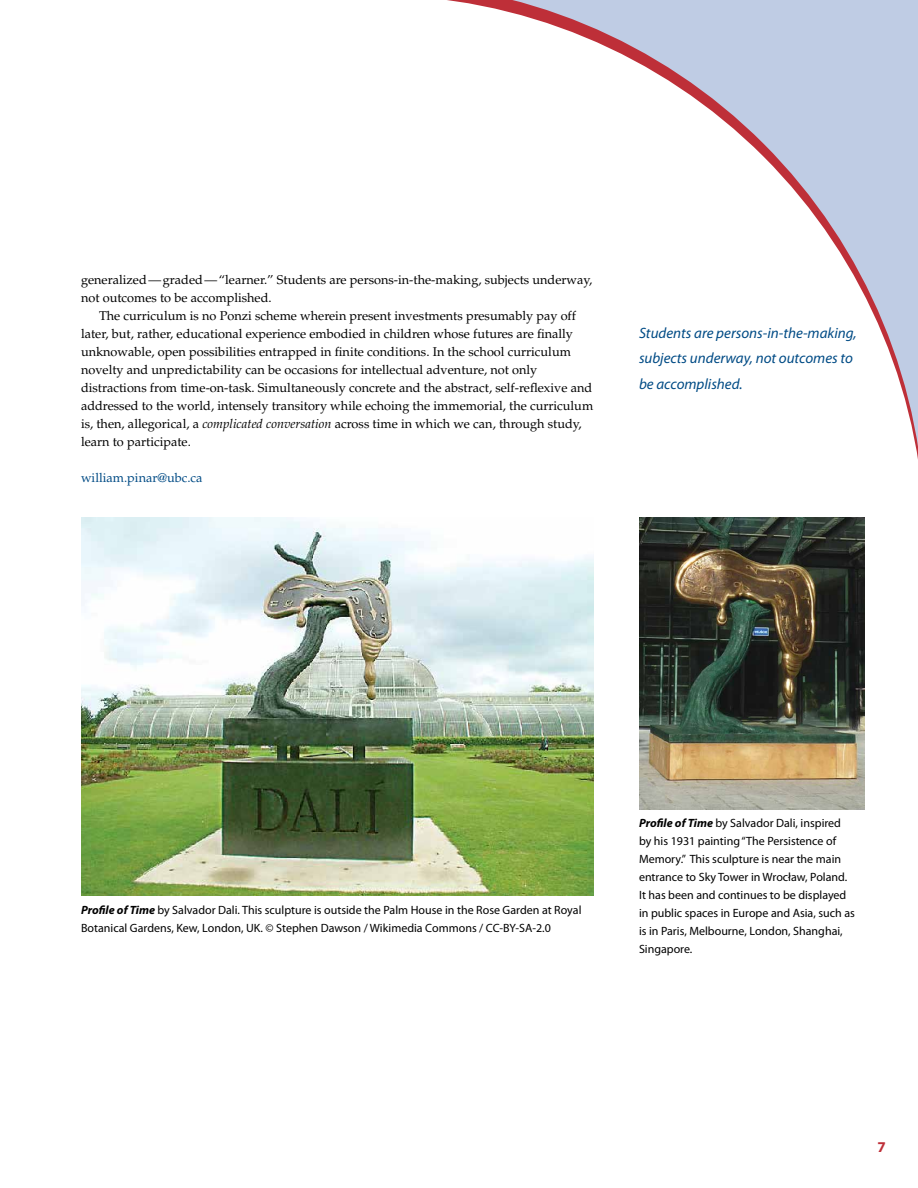
<style>
.page{position:relative;width:918px;height:1188px;background:#fff}
.page>*{position:absolute;margin:0;border:0;box-sizing:border-box;transform-origin:0 0}
.t1{font:italic 15px/25.5px "Myriad Pro";color:#004b85}
.t2{font:700 15px "Myriad Pro";color:#be2f38}
.t3{font:12.75px/18px "Palatino";color:#000}
.t4{font:12.75px "Palatino";color:#004b85}
.t5{font:12px/18px "Myriad Pro";color:#000}
.s1{font-style:italic}
.s2{font-weight:700;font-style:italic}
</style>
<div class="page">
<svg style="left:447px;top:0;width:471px;height:518px"></svg>
<img style="left:81px;top:518px;width:513px;height:378px">
<img style="left:639px;top:518px;width:226px;height:291px">
<p class="t3" style="left:81px;top:270px;width:513px">generalized—graded—“learner.” Students are persons-in-the-making, subjects underway, not outcomes to be accomplished.</p>
<p class="t3" style="left:81px;top:306px;width:514px;text-indent:18px">The curriculum is no Ponzi scheme wherein present investments presumably pay off later, but, rather, educational experience embodied in children whose futures are finally unknowable, open possibilities entrapped in finite conditions. In the school curriculum novelty and unpredictability can be occasions for intellectual adventure, not only distractions from time-on-task. Simultaneously concrete and the abstract, self-reflexive and addressed to the world, intensely transitory while echoing the immemorial, the curriculum is, then, allegorical, a <span class="s1">complicated conversation</span> across time in which we can, through study, learn to participate.</p>
<p class="t4" style="left:81px;top:470px;width:123px">william.pinar@ubc.ca</p>
<p class="t1" style="left:639px;top:319px;width:219px">Students are persons-in-the-making, subjects underway, not outcomes to be accomplished.</p>
<p class="t5" style="left:81px;top:900px;width:502px"><span class="s2">Profile of Time</span> by Salvador Dali. This sculpture is outside the Palm House in the Rose Garden at Royal<br>Botanical Gardens, Kew, London, UK. © Stephen Dawson / Wikimedia Commons / CC-BY-SA-2.0</p>
<p class="t5" style="left:639px;top:814px;width:217px"><span class="s2">Profile of Time</span> by Salvador Dali, inspired by his 1931 painting “The Persistence of Memory.” This sculpture is near the main entrance to Sky Tower in Wrocław, Poland.<br>It has been and continues to be displayed in public spaces in Europe and Asia, such as is in Paris, Melbourne, London, Shanghai, Singapore.</p>
<p class="t2" style="left:877px;top:1137px;width:10px">7</p>
</div>
